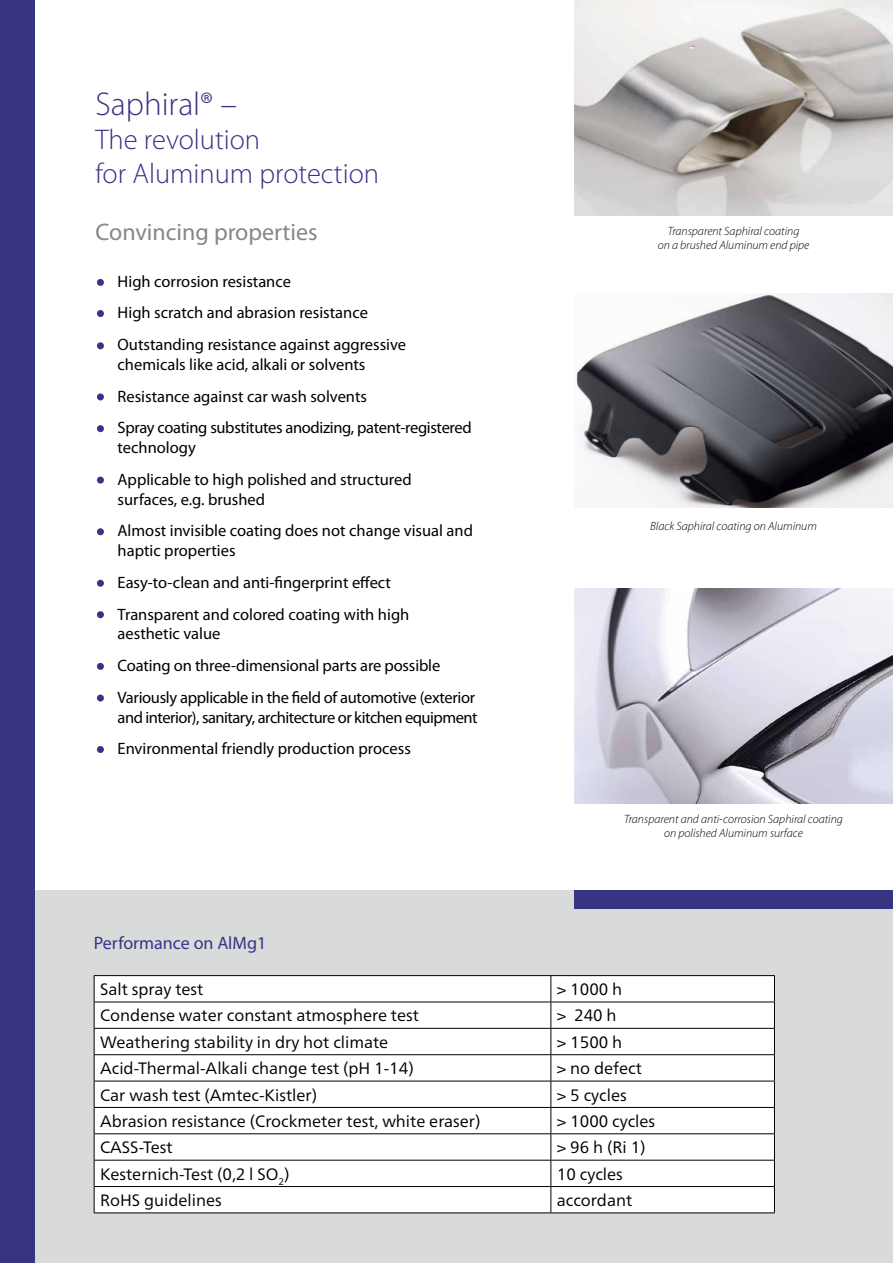
<style>
.page{position:relative;width:893px;height:1263px;background:#fff}
.page>*{position:absolute;margin:0;border:0;box-sizing:border-box;transform-origin:0 0}
.t1{font:300 33px "Myriad Pro";color:#383484}
.t2{font:300 28.5px/34.2px "Myriad Pro";color:#383484}
.t3{font:24px "Myriad Pro";color:#868786}
.t4{font:18px "Myriad Pro";color:#383484}
.t5{font:16.5px/31.7px "Myriad Pro";color:#000}
.t6{font:16.5px "Frutiger Neue LT Pro";color:#000}
.t7{font:16.5px/31.7px "Myriad Pro";letter-spacing:-.03em;color:#000}
.t8{font:italic 300 12px/14.4px "Myriad Pro";color:#000;text-align:center}
</style>
<div class="page">
<div style="left:0;top:890px;width:893px;height:373px;background:#d9dada"></div>
<div style="left:0;top:0;width:34px;height:1263px;background:#383484"></div>
<div style="left:95px;top:976px;width:679px;height:236px;background:#fff"></div>
<hr style="left:94px;top:975px;width:457px;height:1px;background:#000">
<hr style="left:551px;top:975px;width:224px;height:1px;background:#000">
<hr style="left:94px;top:1001px;width:457px;height:1px;background:#000">
<hr style="left:551px;top:1001px;width:224px;height:1px;background:#000">
<hr style="left:94px;top:1028px;width:457px;height:1px;background:#000">
<hr style="left:551px;top:1028px;width:224px;height:1px;background:#000">
<hr style="left:94px;top:1054px;width:457px;height:1px;background:#000">
<hr style="left:551px;top:1054px;width:224px;height:1px;background:#000">
<hr style="left:94px;top:1081px;width:457px;height:1px;background:#000">
<hr style="left:551px;top:1081px;width:224px;height:1px;background:#000">
<hr style="left:94px;top:1107px;width:457px;height:1px;background:#000">
<hr style="left:551px;top:1107px;width:224px;height:1px;background:#000">
<hr style="left:94px;top:1133px;width:457px;height:1px;background:#000">
<hr style="left:551px;top:1133px;width:224px;height:1px;background:#000">
<hr style="left:94px;top:1160px;width:457px;height:1px;background:#000">
<hr style="left:551px;top:1160px;width:224px;height:1px;background:#000">
<hr style="left:94px;top:1186px;width:457px;height:1px;background:#000">
<svg style="left:94px;top:976px;width:1px;height:236px"></svg>
<hr style="left:551px;top:1186px;width:224px;height:1px;background:#000">
<svg style="left:550px;top:976px;width:1px;height:236px"></svg>
<svg style="left:774px;top:976px;width:1px;height:236px"></svg>
<hr style="left:94px;top:1212px;width:457px;height:1px;background:#000">
<hr style="left:551px;top:1212px;width:224px;height:1px;background:#000">
<img style="left:576px;top:293px;width:317px;height:214px">
<img style="left:574px;top:0;width:319px;height:215px">
<img style="left:574px;top:588px;width:319px;height:216px">
<div style="left:574px;top:890px;width:319px;height:18px;background:#383484"></div>
<div style="left:97px;top:279px;width:7px;height:7px;background:#383484;border-radius:50%"></div>
<div style="left:97px;top:342px;width:7px;height:7px;background:#383484;border-radius:50%"></div>
<div style="left:97px;top:393px;width:7px;height:7px;background:#383484;border-radius:50%"></div>
<div style="left:97px;top:425px;width:7px;height:7px;background:#383484;border-radius:50%"></div>
<div style="left:97px;top:477px;width:7px;height:7px;background:#383484;border-radius:50%"></div>
<div style="left:97px;top:528px;width:7px;height:7px;background:#383484;border-radius:50%"></div>
<div style="left:97px;top:580px;width:7px;height:7px;background:#383484;border-radius:50%"></div>
<div style="left:97px;top:611px;width:7px;height:7px;background:#383484;border-radius:50%"></div>
<div style="left:97px;top:663px;width:7px;height:7px;background:#383484;border-radius:50%"></div>
<div style="left:97px;top:694px;width:7px;height:7px;background:#383484;border-radius:50%"></div>
<div style="left:97px;top:746px;width:7px;height:7px;background:#383484;border-radius:50%"></div>
<div style="left:97px;top:310px;width:7px;height:7px;background:#383484;border-radius:50%"></div>
<h1 class="t1" style="left:95px;top:84px;width:143px">Saphiral® –</h1>
<h2 class="t2" style="left:95px;top:122px;width:285px">The revolution<br>for Aluminum protection</h2>
<h3 class="t3" style="left:95px;top:218px;width:224px">Convincing properties</h3>
<p class="t5" style="left:118px;top:265px;width:290px">High corrosion resistance<br>High scratch and abrasion resistance<br>Outstanding resistance against aggressive</p>
<p class="t5" style="left:118px;top:348px;width:356px">chemicals like acid, alkali or solvents<br>Resistance against car wash solvents<br>Spray coating substitutes anodizing, patent-registered</p>
<p class="t5" style="left:118px;top:431px;width:296px">technology<br>Applicable to high polished and structured</p>
<p class="t5" style="left:118px;top:483px;width:357px">surfaces, e.g. brushed<br>Almost invisible coating does not change visual and</p>
<p class="t5" style="left:118px;top:534px;width:293px">haptic properties<br>Easy-to-clean and anti-fingerprint effect<br>Transparent and colored coating with high</p>
<p class="t5" style="left:118px;top:618px;width:359px">aesthetic value<br>Coating on three-dimensional parts are possible<br>Variously applicable in the field of automotive (exterior</p>
<p class="t7" style="left:118px;top:701px;width:361px">and interior), sanitary, architecture or kitchen equipment<br>Environmental friendly production process</p>
<p class="t8" style="left:658px;top:223px;width:153px">Transparent Saphiral coating<br>on a brushed Aluminum end pipe</p>
<p class="t8" style="left:650px;top:518px;width:168px">Black Saphiral coating on Aluminum</p>
<p class="t8" style="left:624px;top:811px;width:220px">Transparent and anti-corrosion Saphiral coating on polished Aluminum surface</p>
<p class="t4" style="left:94px;top:932px;width:174px">Performance on AlMg1</p>
<p class="t6" style="left:100px;top:979px;width:105px">Salt spray test</p>
<p class="t6" style="left:557px;top:979px;width:67px">&gt; 1000 h</p>
<p class="t6" style="left:100px;top:1006px;width:320px">Condense water constant atmosphere test</p>
<p class="t6" style="left:557px;top:1006px;width:61px">&gt; 240 h</p>
<p class="t6" style="left:100px;top:1032px;width:290px">Weathering stability in dry hot climate</p>
<p class="t6" style="left:557px;top:1032px;width:67px">&gt; 1500 h</p>
<p class="t6" style="left:100px;top:1058px;width:315px">Acid-Thermal-Alkali change test (pH 1-14)</p>
<p class="t6" style="left:557px;top:1058px;width:86px">&gt; no defect</p>
<p class="t6" style="left:100px;top:1085px;width:218px">Car wash test (Amtec-Kistler)</p>
<p class="t6" style="left:557px;top:1085px;width:71px">&gt; 5 cycles</p>
<p class="t6" style="left:100px;top:1111px;width:382px">Abrasion resistance (Crockmeter test, white eraser)</p>
<p class="t6" style="left:557px;top:1111px;width:100px">&gt; 1000 cycles</p>
<p class="t6" style="left:100px;top:1137px;width:74px">CASS-Test</p>
<p class="t6" style="left:557px;top:1137px;width:90px">&gt; 96 h (Ri 1)</p>
<p class="t6" style="left:100px;top:1164px;width:191px">Kesternich-Test (0,2 l SO<sub>2</sub>)</p>
<p class="t6" style="left:557px;top:1164px;width:67px">10 cycles</p>
<p class="t6" style="left:100px;top:1190px;width:123px">RoHS guidelines</p>
<p class="t6" style="left:557px;top:1190px;width:77px">accordant</p>
</div>
